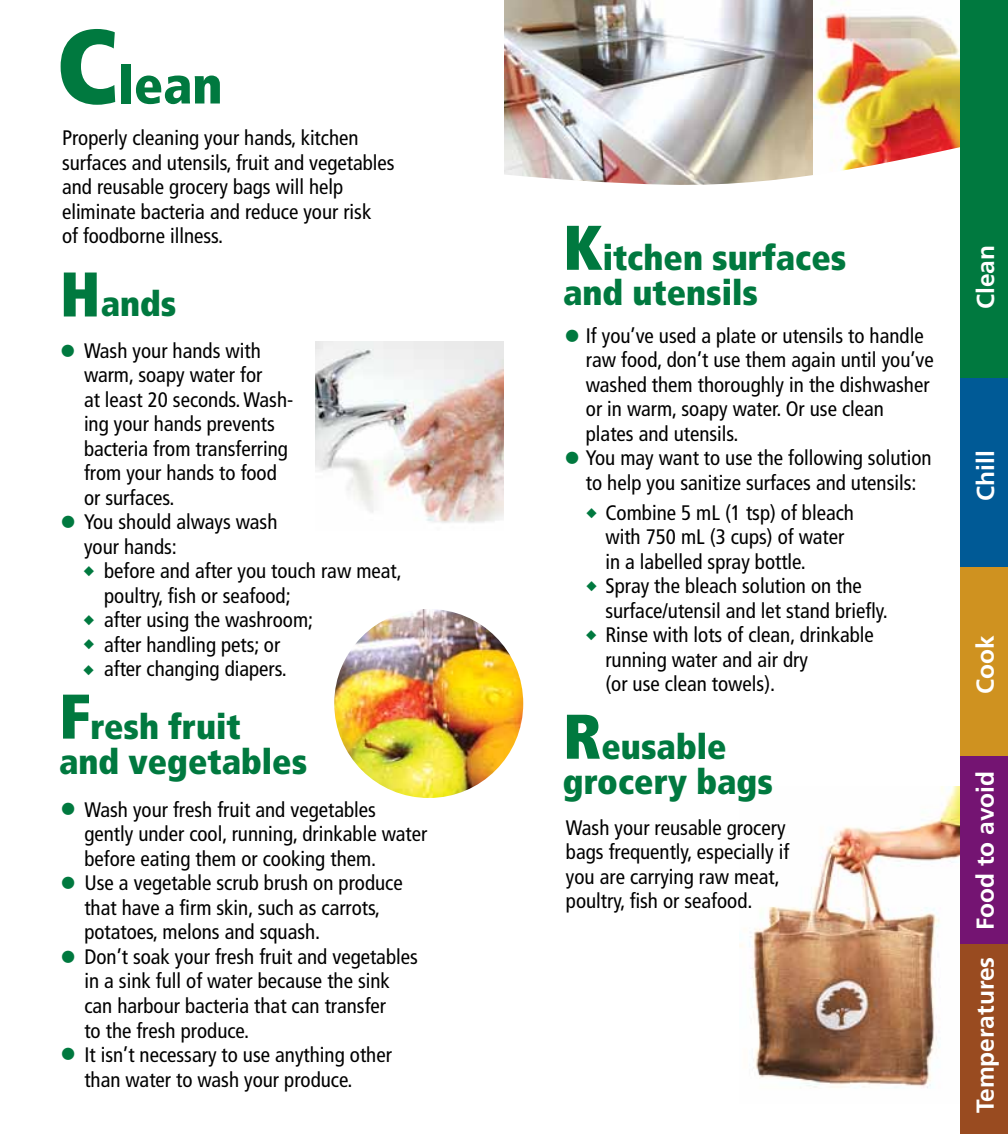
<style>
.page{position:relative;width:1008px;height:1134px;background:#fff}
.page>*{position:absolute;margin:0;border:0;box-sizing:border-box;transform-origin:0 0}
.t1{font:900 condensed 52.5px "Frutiger";color:#00793f}
.t2{font:900 condensed 35px/35px "Frutiger";color:#00793f}
.t3{font:900 condensed 35px/73.7px "Frutiger";color:#00793f;text-align:justify}
.t4{font:700 24.5px "Frutiger";color:#fff}
.t5{font:condensed 21px/24.5px "Frutiger";color:#000}
.s1{font-size:105px}
.s2{font-size:63px}
</style>
<div class="page">
<img style="left:739px;top:787px;width:222px;height:316px">
<img style="left:812px;top:0;width:149px;height:57px">
<img style="left:504px;top:0;width:308px;height:57px">
<svg style="left:504px;top:57px;width:457px;height:430px"></svg>
<img style="left:315px;top:341px;width:189px;height:182px">
<img style="left:334px;top:609px;width:189px;height:189px;border-radius:94px">
<div style="left:961px;top:0;width:47px;height:378px;background:#00793f"></div>
<div style="left:961px;top:378px;width:47px;height:189px;background:#005a96"></div>
<div style="left:961px;top:567px;width:47px;height:189px;background:#cf9220"></div>
<div style="left:961px;top:756px;width:47px;height:189px;background:#741472"></div>
<div style="left:961px;top:945px;width:47px;height:189px;background:#994b20"></div>
<h1 class="t1" style="left:56px;top:53px;width:168px"><span class="s1">C</span>lean</h1>
<p class="t5" style="left:62px;top:126px;width:334px">Properly cleaning your hands, kitchen surfaces and utensils, fruit and vegetables and reusable grocery bags will help eliminate bacteria and reduce your risk<br>of foodborne illness.</p>
<h2 class="t2" style="left:60px;top:287px;width:118px"><span class="s2">H</span>ands</h2>
<h2 class="t3" style="left:59px;top:314px;width:19px">•</h2>
<h2 class="t3" style="left:59px;top:485px;width:19px">•</h2>
<p class="t5" style="left:84px;top:338px;width:211px">Wash your hands with warm, soapy water for<br>at least 20 seconds. Wash&shy;ing your hands prevents bacteria from transferring from your hands to food or surfaces.<br>You should always wash your hands:</p>
<p class="t5" style="left:104px;top:559px;width:299px">before and after you touch raw meat, poultry, fish or seafood;<br>after using the washroom;<br>after handling pets; or<br>after changing diapers.</p>
<h2 class="t2" style="left:59px;top:709px;width:250px"><span class="s2">F</span>resh fruit and vegetables</h2>
<h2 class="t3" style="left:60px;top:772px;width:19px">• • •</h2>
<h2 class="t3" style="left:59px;top:1017px;width:19px">•</h2>
<p class="t5" style="left:84px;top:798px;width:344px">Wash your fresh fruit and vegetables gently under cool, running, drinkable water before eating them or cooking them.<br>Use a vegetable scrub brush on produce that have a firm skin, such as carrots, potatoes, melons and squash.<br>Don’t soak your fresh fruit and vegetables in a sink full of water because the sink<br>can harbour bacteria that can transfer<br>to the fresh produce.<br>It isn’t necessary to use anything other than water to wash your produce.</p>
<h2 class="t2" style="left:563px;top:240px;width:285px"><span class="s2">K</span>itchen surfaces and utensils</h2>
<p class="t5" style="left:586px;top:324px;width:349px">If you’ve used a plate or utensils to handle raw food, don’t use them again until you’ve washed them thoroughly in the dishwasher or in warm, soapy water. Or use clean plates and utensils.<br>You may want to use the following solution to help you sanitize surfaces and utensils:</p>
<h2 class="t3" style="left:563px;top:299px;width:19px">•</h2>
<h2 class="t3" style="left:564px;top:421px;width:19px">•</h2>
<p class="t5" style="left:605px;top:501px;width:284px">Combine 5 mL (1 tsp) of bleach with 750 mL (3 cups) of water<br>in a labelled spray bottle.<br>Spray the bleach solution on the surface/utensil and let stand briefly.<br>Rinse with lots of clean, drinkable running water and air dry<br>(or use clean towels).</p>
<h2 class="t2" style="left:563px;top:729px;width:211px"><span class="s2">R</span>eusable grocery bags</h2>
<p class="t5" style="left:566px;top:815px;width:225px">Wash your reusable grocery bags frequently, especially if you are carrying raw meat, poultry, fish or seafood.</p>
<p class="t4" style="left:971px;top:309px;width:65px;rotate:-90deg">Clean</p>
<p class="t4" style="left:971px;top:501px;width:52px;rotate:-90deg">Chill</p>
<p class="t4" style="left:971px;top:694px;width:60px;rotate:-90deg">Cook</p>
<p class="t4" style="left:971px;top:930px;width:161px;rotate:-90deg">Food to avoid</p>
<p class="t4" style="left:971px;top:1113px;width:158px;rotate:-90deg">Temperatures</p>
</div>
